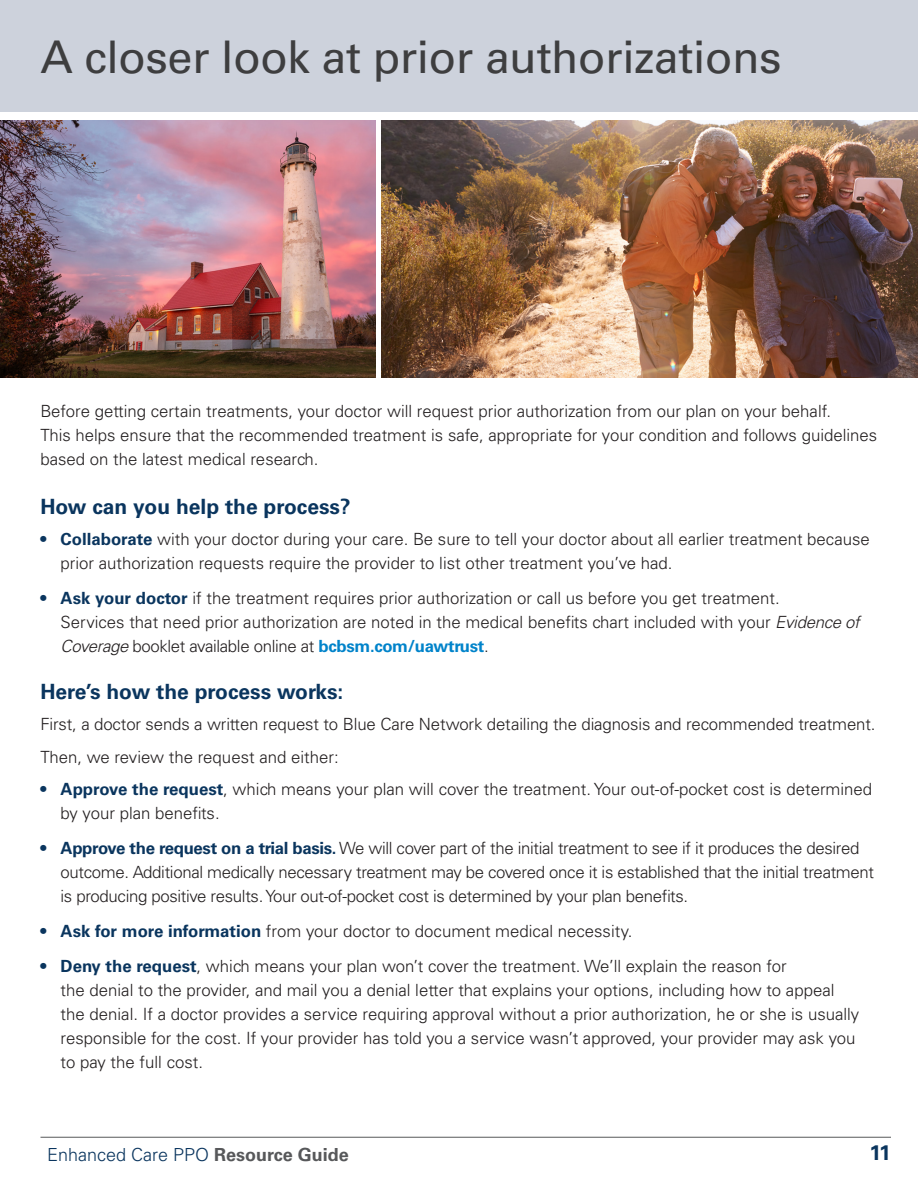
<style>
.page{position:relative;width:918px;height:1188px;background:#fff}
.page>*{position:absolute;margin:0;border:0;box-sizing:border-box;transform-origin:0 0}
.section_head{font:45px "Univers LT Std";letter-spacing:-.01em;color:#3e3e3f}
.subhead{font:700 21px "Univers LT Std";color:#0a355e}
.t1{font:300 18px "Univers LT Std";color:#0a355e}
.body{font:300 16.8px/24px "Univers LT Std";color:#231f20}
.body-2{font:300 16.8px/24px "Univers LT Std";letter-spacing:-.02em;color:#231f20}
.s1{font-weight:700;color:#0a355e}
.s2{font-style:italic}
.s3{font-weight:700;color:#0083ca}
.s4{font-weight:700;color:#57585a}
</style>
<div class="page">
<hr style="left:40px;top:1137px;width:851px;height:1px;background:#57585a">
<div style="left:0;top:0;width:918px;height:112px;background:#cdd2dc"></div>
<img style="left:382px;top:121px;width:536px;height:257px">
<img style="left:0;top:121px;width:375px;height:257px">
<p class="section_head" style="left:40px;top:30px;width:743px">A closer look at prior authorizations</p>
<p class="body" style="left:40px;top:399px;width:838px">Before getting certain treatments, your doctor will request prior authorization from our plan on your behalf.<br>This helps ensure that the recommended treatment is safe, appropriate for your condition and follows guidelines based on the latest medical research.</p>
<p class="subhead" style="left:40px;top:495px;width:312px">How can you help the process?</p>
<p class="body" style="left:61px;top:527px;width:811px;text-indent:-20px"><span class="s1">• Collaborate</span> with your doctor during your care. Be sure to tell your doctor about all earlier treatment because prior authorization requests require the provider to list other treatment you’ve had.</p>
<p class="body" style="left:61px;top:586px;width:801px;text-indent:-20px"><span class="s1">• Ask your doctor</span> if the treatment requires prior authorization or call us before you get treatment.<br>Services that need prior authorization are noted in the medical benefits chart included with your <span class="s2">Evidence of<br>Coverage</span> booklet available online at <span class="s3">bcbsm.com/uawtrust</span>.</p>
<p class="subhead" style="left:40px;top:680px;width:305px">Here’s how the process works:</p>
<p class="body" style="left:40px;top:712px;width:837px">First, a doctor sends a written request to Blue Care Network detailing the diagnosis and recommended treatment.</p>
<p class="body" style="left:40px;top:745px;width:300px">Then, we review the request and either:</p>
<p class="body" style="left:61px;top:777px;width:813px;text-indent:-20px"><span class="s1">• Approve the request</span>, which means your plan will cover the treatment. Your out‑of‑pocket cost is determined by your plan benefits.</p>
<p class="body-2" style="left:61px;top:836px;width:815px;text-indent:-20px"><span class="s1">• Approve the request on a trial basis.</span> We will cover part of the initial treatment to see if it produces the desired outcome. Additional medically necessary treatment may be covered once it is established that the initial treatment is producing positive results. Your out‑of‑pocket cost is determined by your plan benefits.</p>
<p class="body" style="left:40px;top:919px;width:594px"><span class="s1">• Ask for more information</span> from your doctor to document medical necessity.</p>
<p class="body" style="left:61px;top:954px;width:800px;text-indent:-20px"><span class="s1">• Deny the request</span>, which means your plan won’t cover the treatment. We’ll explain the reason for<br>the denial to the provider, and mail you a denial letter that explains your options, including how to appeal the denial. If a doctor provides a service requiring approval without a prior authorization, he or she is usually responsible for the cost. If your provider has told you a service wasn’t approved, your provider may ask you to pay the full cost.</p>
<p class="t1" style="left:47px;top:1143px;width:303px">Enhanced Care PPO <span class="s4">Resource Guide</span></p>
<p class="subhead" style="left:870px;top:1140px;width:23px">11</p>
</div>
